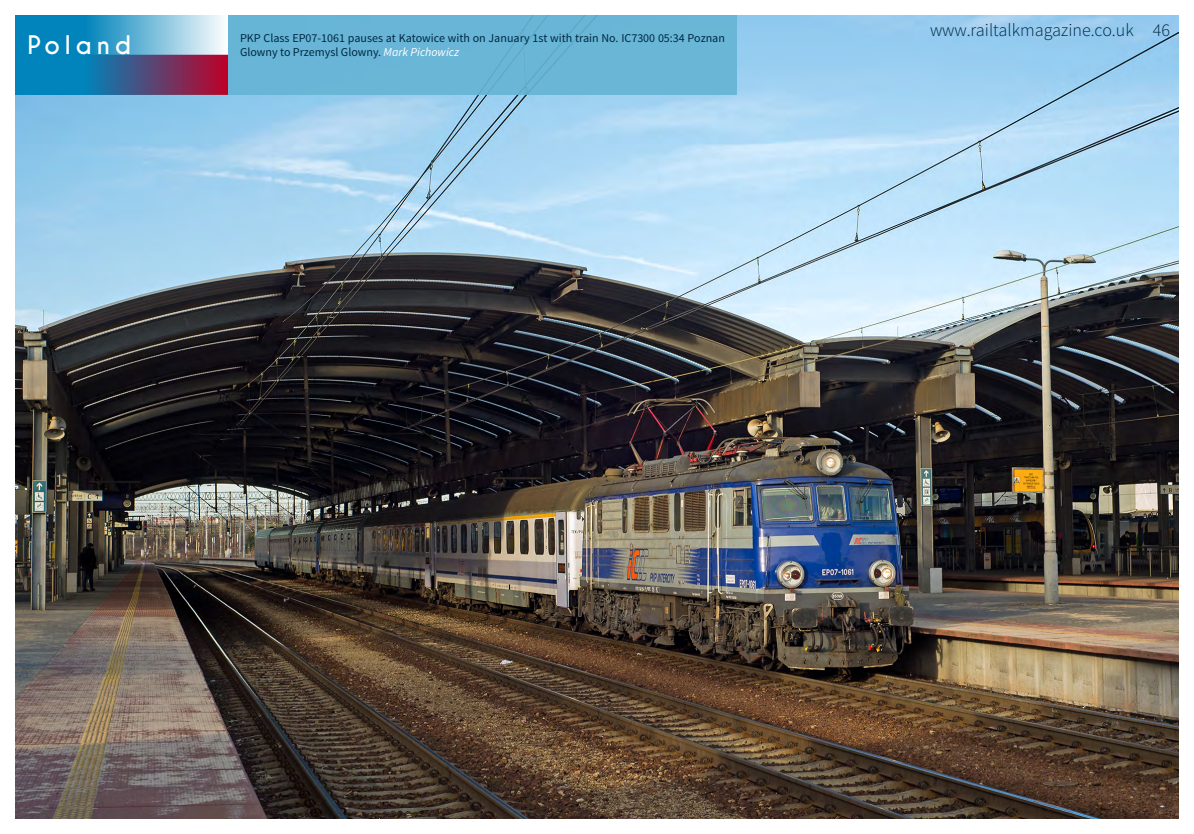
<style>
.page{position:relative;width:1194px;height:834px;background:#fff}
.page>*{position:absolute;margin:0;border:0;box-sizing:border-box;transform-origin:0 0}
.t1{font:700 24px "Caviar Dreams";letter-spacing:.2em;color:#fff}
.t2{font:300 18px "Source Sans Pro";color:#002841}
.t3{font:12px "Source Sans Pro";color:#002841}
.s1{font-style:italic;color:#fff}
</style>
<div class="page">
<img style="left:15px;top:15px;width:1164px;height:804px">
<div style="left:228px;top:15px;width:510px;height:80px;background:#66b5d6"></div>
<div style="left:15px;top:15px;width:213px;height:80px;background:#0084bb"></div>
<img style="left:91px;top:15px;width:136px;height:80px">
<h1 class="t1" style="left:28px;top:30px;width:105px">Poland</h1>
<p class="t3" style="left:240px;top:30px;width:487px">PKP Class EP07-1061 pauses at Katowice with on January 1st with train No. IC7300 05:34 Poznan</p>
<p class="t3" style="left:240px;top:44px;width:221px">Glowny to Przemysl Glowny. <span class="s1">Mark Pichowicz</span></p>
<h2 class="t2" style="left:930px;top:19px;width:241px">www.railtalkmagazine.co.uk 46</h2>
</div>
